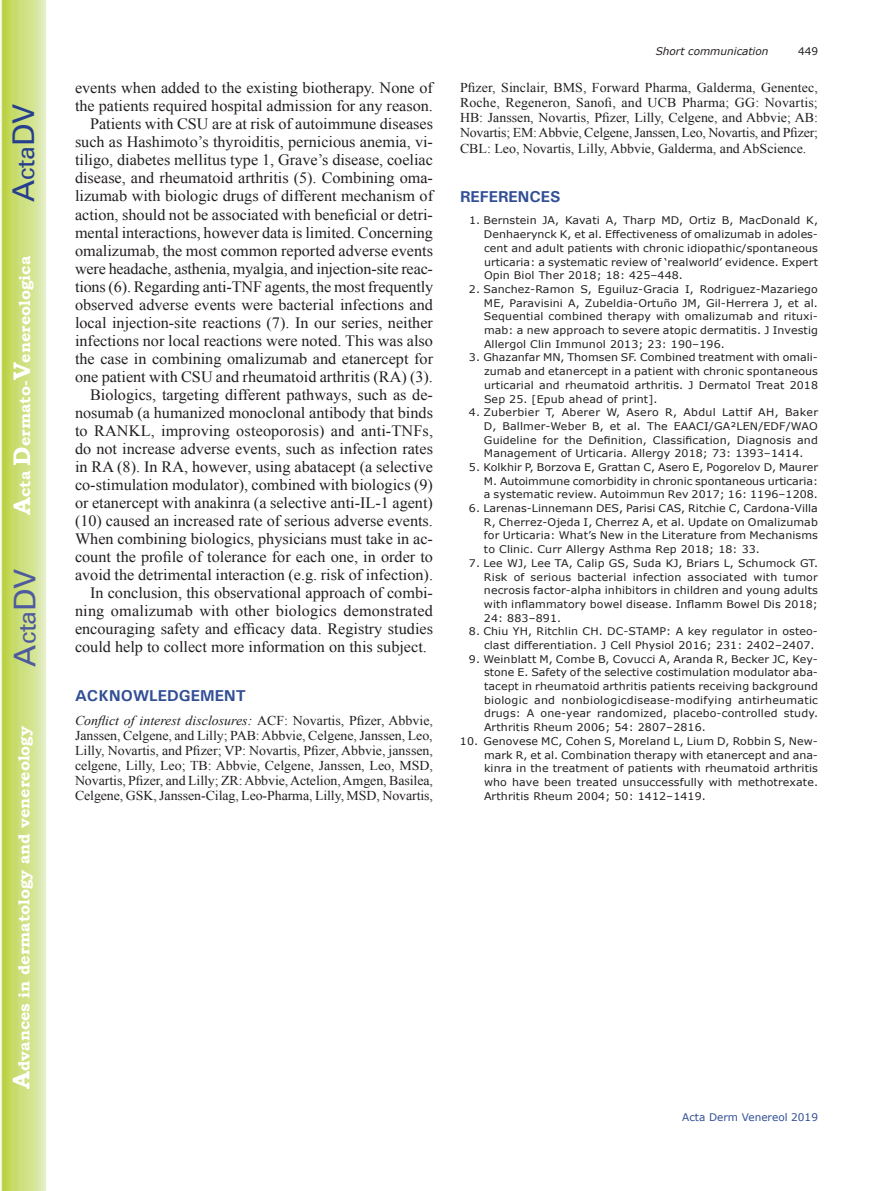
<style>
.page{position:relative;width:893px;height:1191px;background:#fff}
.page>*{position:absolute;margin:0;border:0;box-sizing:border-box;transform-origin:0 0}
.t1{font:30px "Univers";color:#4d5a9e}
.t2{font:30px "Univers";color:#253f8e}
.t3{font:15.75px "Times New Roman";color:#231f20}
.t4{font:700 15.75px "Bookman Old Style";color:#fff}
.t5{font:700 15.75px "Univers";color:#324f95}
.t6{font:13.5px/15px "Times New Roman";letter-spacing:-.005em;color:#231f20;text-align:justify}
.t7{font:10.5px/13.6px "Verdana";letter-spacing:.01em;color:#231f20;text-align:justify;scale:1.05 1}
.t8{font:10.5px "Verdana";color:#324f95}
.t9{font:italic 10.5px "Verdana";color:#231f20}
.t10{font:10.5px "Verdana";letter-spacing:.01em;color:#231f20}
.s1{font-size:24px}
.s2{font-style:italic}
</style>
<div class="page">
<svg style="left:1px;top:0;width:45px;height:1191px;background:#cfe084"></svg>
<h1 class="t2" style="left:6px;top:202px;width:100px;rotate:-90deg">A<span class="s1">cta</span>DV</h1>
<h2 class="t4" style="left:15px;top:515px;width:260px;rotate:-90deg"><span class="s1">A</span>cta <span class="s1">D</span>ermato-<span class="s1">V</span>enereologica</h2>
<h1 class="t1" style="left:7px;top:666px;width:100px;rotate:-90deg">A<span class="s1">cta</span>DV</h1>
<h2 class="t4" style="left:15px;top:1088px;width:364px;rotate:-90deg"><span class="s1">A</span>dvances in dermatology and venereology</h2>
<h2 class="t3" style="left:75px;top:78px;width:359px">events when added to the existing biotherapy. None of</h2>
<h2 class="t3" style="left:75px;top:96px;width:359px">the patients required hospital admission for any reason.</h2>
<h2 class="t3" style="left:90px;top:114px;width:344px">Patients with CSU are at risk of autoimmune diseases</h2>
<h2 class="t3" style="left:75px;top:132px;width:359px">such as Hashimoto’s thyroiditis, pernicious anemia, vi-</h2>
<h2 class="t3" style="left:75px;top:150px;width:360px">tiligo, diabetes mellitus type 1, Grave’s disease, coeliac</h2>
<h2 class="t3" style="left:75px;top:168px;width:359px">disease, and rheumatoid arthritis (5). Combining oma-</h2>
<h2 class="t3" style="left:75px;top:186px;width:360px">lizumab with biologic drugs of different mechanism of</h2>
<h2 class="t3" style="left:75px;top:204px;width:359px">action, should not be associated with beneficial or detri-</h2>
<h2 class="t3" style="left:75px;top:222px;width:360px">mental interactions, however data is limited. Concerning</h2>
<h2 class="t3" style="left:75px;top:240px;width:359px">omalizumab, the most common reported adverse events</h2>
<h2 class="t3" style="left:75px;top:258px;width:359px">were headache, asthenia, myalgia, and injection-site reac-</h2>
<h2 class="t3" style="left:75px;top:276px;width:360px">tions (6). Regarding anti-TNF agents, the most frequently</h2>
<h2 class="t3" style="left:75px;top:294px;width:360px">observed adverse events were bacterial infections and</h2>
<h2 class="t3" style="left:75px;top:312px;width:360px">local injection-site reactions (7). In our series, neither</h2>
<h2 class="t3" style="left:75px;top:330px;width:359px">infections nor local reactions were noted. This was also</h2>
<h2 class="t3" style="left:75px;top:348px;width:360px">the case in combining omalizumab and etanercept for</h2>
<h2 class="t3" style="left:75px;top:366px;width:359px">one patient with CSU and rheumatoid arthritis (RA) (3).</h2>
<h2 class="t3" style="left:90px;top:384px;width:344px">Biologics, targeting different pathways, such as de-</h2>
<h2 class="t3" style="left:75px;top:402px;width:360px">nosumab (a humanized monoclonal antibody that binds</h2>
<h2 class="t3" style="left:75px;top:420px;width:360px">to RANKL, improving osteoporosis) and anti-TNFs,</h2>
<h2 class="t3" style="left:75px;top:438px;width:359px">do not increase adverse events, such as infection rates</h2>
<h2 class="t3" style="left:75px;top:456px;width:359px">in RA (8). In RA, however, using abatacept (a selective</h2>
<h2 class="t3" style="left:75px;top:474px;width:359px">co-stimulation modulator), combined with biologics (9)</h2>
<h2 class="t3" style="left:75px;top:492px;width:359px">or etanercept with anakinra (a selective anti-IL-1 agent)</h2>
<h2 class="t3" style="left:75px;top:510px;width:359px">(10) caused an increased rate of serious adverse events.</h2>
<h2 class="t3" style="left:75px;top:528px;width:359px">When combining biologics, physicians must take in ac-</h2>
<h2 class="t3" style="left:75px;top:546px;width:360px">count the profile of tolerance for each one, in order to</h2>
<h2 class="t3" style="left:75px;top:564px;width:360px">avoid the detrimental interaction (e.g. risk of infection).</h2>
<h2 class="t3" style="left:90px;top:582px;width:344px">In conclusion, this observational approach of combi-</h2>
<h2 class="t3" style="left:75px;top:600px;width:359px">ning omalizumab with other biologics demonstrated</h2>
<h2 class="t3" style="left:75px;top:618px;width:359px">encouraging safety and efficacy data. Registry studies</h2>
<h2 class="t3" style="left:75px;top:636px;width:353px">could help to collect more information on this subject.</h2>
<h2 class="t5" style="left:75px;top:685px;width:172px">ACKNOWLEDGEMENT</h2>
<p class="t6" style="left:75px;top:712px;width:360px"><span class="s2">Conflict of interest disclosures:</span> ACF: Novartis, Pfizer, Abbvie, Janssen, Celgene, and Lilly; PAB: Abbvie, Celgene, Janssen, Leo, Lilly, Novartis, and Pfizer; VP: Novartis, Pfizer, Abbvie, janssen, celgene, Lilly, Leo; TB: Abbvie, Celgene, Janssen, Leo, MSD, Novartis, Pfizer, and Lilly; ZR: Abbvie, Actelion, Amgen, Basilea, Celgene, GSK, Janssen-Cilag, Leo-Pharma, Lilly, MSD, Novartis,</p>
<p class="t9" style="left:656px;top:44px;width:114px">Short communication</p>
<p class="t10" style="left:798px;top:44px;width:22px">449</p>
<p class="t6" style="left:460px;top:80px;width:360px">Pfizer, Sinclair, BMS, Forward Pharma, Galderma, Genentec, Roche, Regeneron, Sanofi, and UCB Pharma; GG: Novartis; HB: Janssen, Novartis, Pfizer, Lilly, Celgene, and Abbvie; AB:<br>Novartis; EM: Abbvie, Celgene, Janssen, Leo, Novartis, and Pfizer; CBL: Leo, Novartis, Lilly, Abbvie, Galderma, and AbScience.</p>
<h2 class="t5" style="left:460px;top:186px;width:102px">REFERENCES</h2>
<p class="t7" style="left:484px;top:214px;width:320px;text-indent:-15px">1. Bernstein JA, Kavati A, Tharp MD, Ortiz B, MacDonald K, Denhaerynck K, et al. Effectiveness of omalizumab in adoles&shy;cent and adult patients with chronic idiopathic/spontaneous urticaria: a systematic review of ‘realworld’ evidence. Expert Opin Biol Ther 2018; 18: 425–448.</p>
<p class="t7" style="left:484px;top:282px;width:320px;text-indent:-15px">2. Sanchez-Ramon S, Eguiluz-Gracia I, Rodriguez-Mazariego ME, Paravisini A, Zubeldia-Ortuño JM, Gil-Herrera J, et al.<br>Sequential combined therapy with omalizumab and rituxi&shy;mab: a new approach to severe atopic dermatitis. J Investig Allergol Clin Immunol 2013; 23: 190–196.</p>
<p class="t7" style="left:484px;top:351px;width:320px;text-indent:-15px">3. Ghazanfar MN, Thomsen SF. Combined treatment with omali&shy;zumab and etanercept in a patient with chronic spontaneous urticarial and rheumatoid arthritis. J Dermatol Treat 2018<br>Sep 25. [Epub ahead of print].</p>
<p class="t7" style="left:484px;top:405px;width:320px;text-indent:-15px">4. Zuberbier T, Aberer W, Asero R, Abdul Lattif AH, Baker D, Ballmer-Weber B, et al. The EAACI/GA²LEN/EDF/WAO Guideline for the Definition, Classification, Diagnosis and Management of Urticaria. Allergy 2018; 73: 1393–1414.</p>
<p class="t7" style="left:484px;top:460px;width:320px;text-indent:-15px">5. Kolkhir P, Borzova E, Grattan C, Asero E, Pogorelov D, Maurer M. Autoimmune comorbidity in chronic spontaneous urticaria: a systematic review. Autoimmun Rev 2017; 16: 1196–1208.</p>
<p class="t7" style="left:484px;top:501px;width:320px;text-indent:-15px">6. Larenas-Linnemann DES, Parisi CAS, Ritchie C, Cardona-Villa R, Cherrez-Ojeda I, Cherrez A, et al. Update on Omalizumab for Urticaria: What’s New in the Literature from Mechanisms to Clinic. Curr Allergy Asthma Rep 2018; 18: 33.</p>
<p class="t7" style="left:484px;top:556px;width:320px;text-indent:-15px">7. Lee WJ, Lee TA, Calip GS, Suda KJ, Briars L, Schumock GT.<br>Risk of serious bacterial infection associated with tumor necrosis factor-alpha inhibitors in children and young adults with inflammatory bowel disease. Inflamm Bowel Dis 2018; 24: 883–891.</p>
<p class="t7" style="left:484px;top:624px;width:320px;text-indent:-15px">8. Chiu YH, Ritchlin CH. DC-STAMP: A key regulator in osteo&shy;clast differentiation. J Cell Physiol 2016; 231: 2402–2407.</p>
<p class="t7" style="left:484px;top:652px;width:320px;text-indent:-15px">9. Weinblatt M, Combe B, Covucci A, Aranda R, Becker JC, Key&shy;stone E. Safety of the selective costimulation modulator aba&shy;tacept in rheumatoid arthritis patients receiving background biologic and nonbiologicdisease-modifying antirheumatic drugs: A one-year randomized, placebo-controlled study.<br>Arthritis Rheum 2006; 54: 2807–2816.</p>
<p class="t7" style="left:484px;top:734px;width:320px;text-indent:-24px">10. Genovese MC, Cohen S, Moreland L, Lium D, Robbin S, New&shy;mark R, et al. Combination therapy with etanercept and ana&shy;kinra in the treatment of patients with rheumatoid arthritis who have been treated unsuccessfully with methotrexate.<br>Arthritis Rheum 2004; 50: 1412–1419.</p>
<p class="t8" style="left:682px;top:1109px;width:137px">Acta Derm Venereol 2019</p>
</div>
